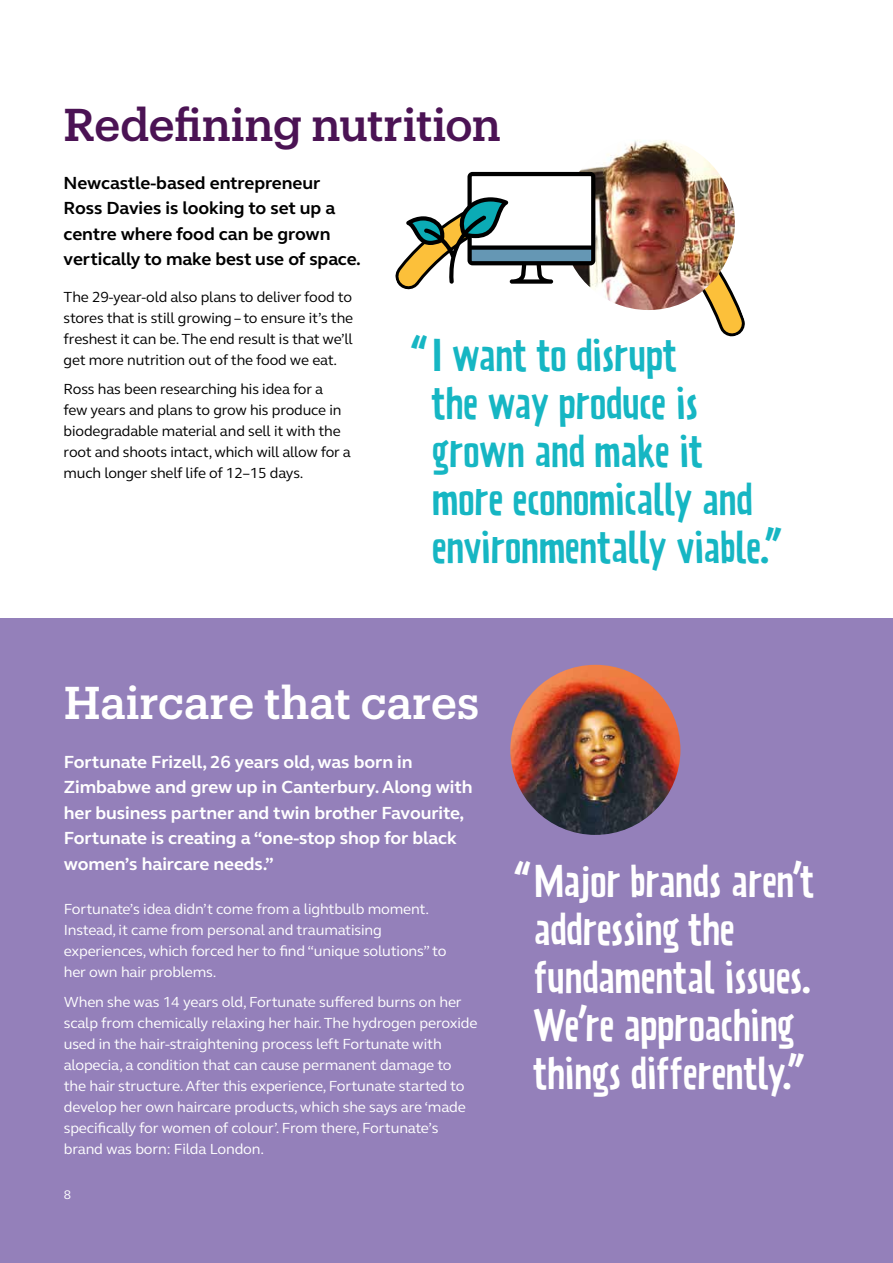
<style>
.page{position:relative;width:893px;height:1263px;background:#fff}
.page>*{position:absolute;margin:0;border:0;box-sizing:border-box;transform-origin:0 0}
.t1{font:500 45px "Produkt";letter-spacing:-.02em;color:#4b1354}
.t2{font:500 45px "Produkt";letter-spacing:-.015em;color:#fff}
.t3{font:40.5px/48px "Prater Sans One";letter-spacing:-.025em;color:#16b6c3}
.t4{font:40.5px/48px "Prater Sans One";letter-spacing:-.025em;color:#fff}
.t5{font:700 18px/25.5px "FS Elliot";letter-spacing:-.005em;color:#fff}
.t6{font:700 18px/25.5px "FS Elliot";letter-spacing:-.005em;color:#000}
.t7{font:15px/21px "FS Elliot";letter-spacing:-.01em;color:#fff}
.t8{font:15px/21px "FS Elliot";letter-spacing:-.01em;color:#000;text-align:justify}
.t9{font:12.75px "FS Elliot";color:#fff}
</style>
<div class="page">
<svg style="left:395px;top:259px;width:350px;height:78px"></svg>
<div style="left:0;top:619px;width:893px;height:644px;background:#9480ba"></div>
<img style="left:510px;top:665px;width:170px;height:170px;border-radius:85px">
<img style="left:562px;top:140px;width:173px;height:170px">
<svg style="left:406px;top:172px;width:189px;height:112px"></svg>
<h1 class="t1" style="left:64px;top:94px;width:439px">Redefining nutrition</h1>
<p class="t6" style="left:64px;top:169px;width:299px">Newcastle-based entrepreneur<br>Ross Davies is looking to set up a centre where food can be grown vertically to make best use of space.</p>
<p class="t8" style="left:64px;top:286px;width:291px">The 29-year-old also plans to deliver food to stores that is still growing – to ensure it’s the freshest it can be. The end result is that we’ll get more nutrition out of the food we eat.</p>
<p class="t8" style="left:64px;top:378px;width:289px;text-align:left">Ross has been researching his idea for a few years and plans to grow his produce in biodegradable material and sell it with the root and shoots intact, which will allow for a much longer shelf life of 12–15 days.</p>
<h2 class="t3" style="left:432px;top:332px;width:350px;text-indent:-21px">“ I want to disrupt<br>the way produce is grown and make it more economically and environmentally viable.”</h2>
<h1 class="t2" style="left:64px;top:672px;width:417px">Haircare that cares</h1>
<p class="t5" style="left:64px;top:749px;width:410px">Fortunate Frizell, 26 years old, was born in Zimbabwe and grew up in Canterbury. Along with her business partner and twin brother Favourite, Fortunate is creating a “one-stop shop for black women’s haircare needs.”</p>
<p class="t7" style="left:64px;top:898px;width:384px">Fortunate’s idea didn’t come from a lightbulb moment.<br>Instead, it came from personal and traumatising experiences, which forced her to find “unique solutions” to her own hair problems.</p>
<p class="t7" style="left:64px;top:990px;width:415px">When she was 14 years old, Fortunate suffered burns on her scalp from chemically relaxing her hair. The hydrogen peroxide used in the hair-straightening process left Fortunate with alopecia, a condition that can cause permanent damage to the hair structure. After this experience, Fortunate started to develop her own haircare products, which she says are ‘made specifically for women of colour’. From there, Fortunate’s brand was born: Filda London.</p>
<p class="t9" style="left:64px;top:1186px;width:9px">8</p>
<h2 class="t4" style="left:533px;top:858px;width:283px;text-indent:-19px">“Major brands aren’t addressing the fundamental issues.<br>We’re approaching things differently.”</h2>
</div>
